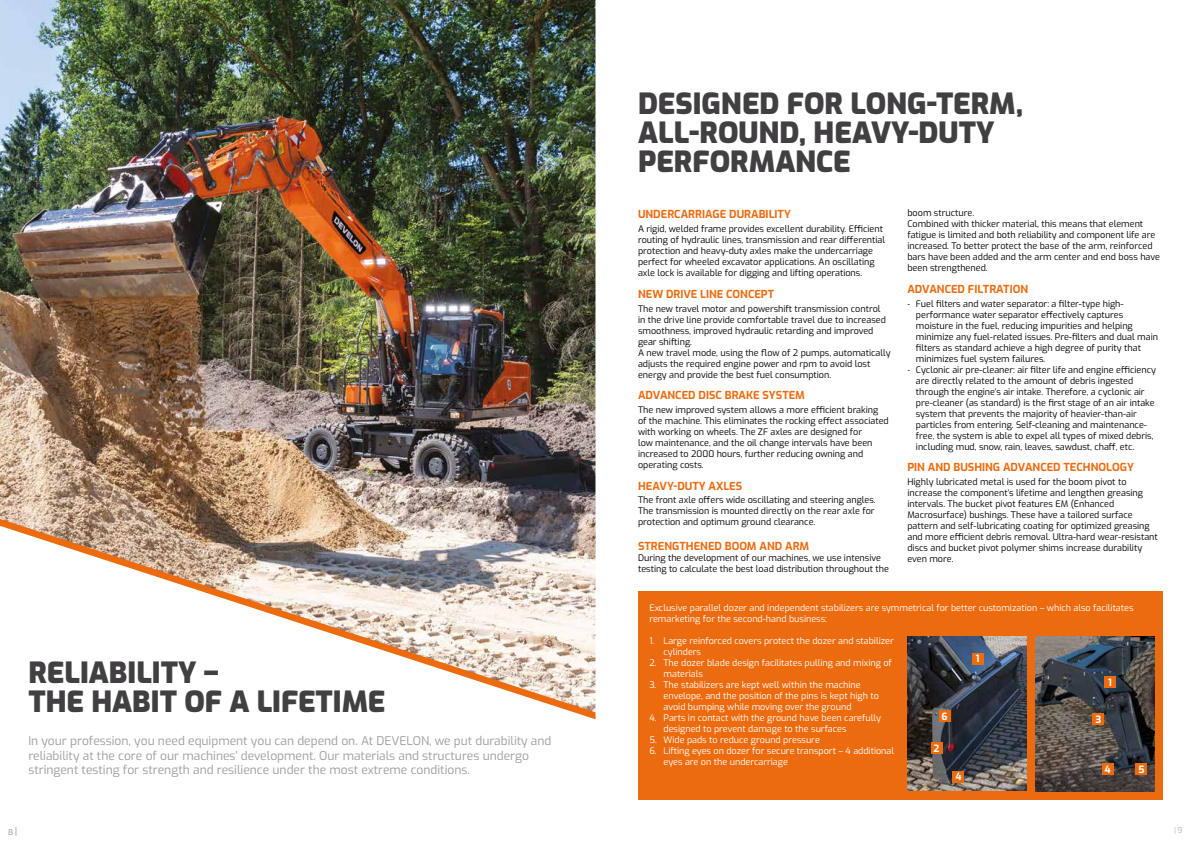
<style>
.page{position:relative;width:1191px;height:842px;background:#fff}
.page>*{position:absolute;margin:0;border:0;box-sizing:border-box;transform-origin:0 0}
.t1{font:900 29px/29px "Exo";color:#413f42}
.t2{font:12px/14.4px "Exo";color:#9d9d9c}
.t3{font:700 11px "Exo";color:#ed6b0f}
.t4{font:700 10px "Exo";color:#fff}
.t5{font:9px/11px "Exo";color:#000}
.t6{font:9px/11px "Exo";color:#fff}
.t7{font:8px "Exo";color:#969396}
.t8{font:8px "Exo";color:#b2b2b2}
.s1{font-family:"Meta Pro Norm"}
.s2{font-size:10px}
</style>
<div class="page">
<img style="left:0;top:0;width:595px;height:519px">
<svg style="left:0;top:519px;width:595px;height:200px"></svg>
<div style="left:638px;top:591px;width:524px;height:208px;background:#ed6b0f"></div>
<img style="left:907px;top:636px;width:119px;height:155px">
<div style="left:972px;top:653px;width:11px;height:11px;background:#ed6b0f"></div>
<div style="left:930px;top:742px;width:12px;height:11px;background:#ed6b0f"></div>
<div style="left:939px;top:710px;width:11px;height:11px;background:#ed6b0f"></div>
<div style="left:952px;top:771px;width:12px;height:11px;background:#ed6b0f"></div>
<img style="left:1035px;top:636px;width:119px;height:155px">
<div style="left:1104px;top:676px;width:11px;height:12px;background:#ed6b0f"></div>
<div style="left:1092px;top:713px;width:12px;height:12px;background:#ed6b0f"></div>
<div style="left:1102px;top:763px;width:11px;height:11px;background:#ed6b0f"></div>
<div style="left:1135px;top:764px;width:12px;height:11px;background:#ed6b0f"></div>
<h1 class="t1" style="left:28px;top:657px;width:358px">RELIABILITY –<br>THE HABIT OF A LIFETIME</h1>
<p class="t2" style="left:28px;top:733px;width:524px">In your profession, you need equipment you can depend on. At DEVELON, we put durability and reliability at the core of our machines’ development. Our materials and structures undergo stringent testing for strength and resilience under the most extreme conditions.</p>
<h1 class="t1" style="left:638px;top:88px;width:387px">DESIGNED FOR LONG-TERM,<br>ALL-ROUND, HEAVY-DUTY<br>PERFORMANCE</h1>
<p class="t3" style="left:638px;top:207px;width:154px">UNDERCARRIAGE DURABILITY</p>
<p class="t5" style="left:638px;top:223px;width:249px">A rigid, welded frame provides excellent durability. Efficient routing of hydraulic lines, transmission and rear differential protection and heavy-duty axles make the undercarriage perfect for wheeled excavator applications. An oscillating axle lock is available for digging and lifting operations.</p>
<p class="t3" style="left:638px;top:286px;width:138px">NEW DRIVE LINE CONCEPT</p>
<p class="t5" style="left:638px;top:302px;width:254px">The new travel motor and powershift transmission control<br>in the drive line provide comfortable travel due to increased smoothness, improved hydraulic retarding and improved gear shifting.<br>A new travel mode, using the flow of 2 pumps, automatically adjusts the required engine power and rpm to avoid lost energy and provide the best fuel consumption.</p>
<p class="t3" style="left:638px;top:387px;width:168px">ADVANCED DISC BRAKE SYSTEM</p>
<p class="t5" style="left:638px;top:404px;width:252px">The new improved system allows a more efficient braking of the machine. This eliminates the rocking effect associated with working on wheels. The ZF axles are designed for<br>low maintenance, and the oil change intervals have been increased to 2000 hours, further reducing owning and operating costs.</p>
<p class="t3" style="left:638px;top:478px;width:106px">HEAVY-DUTY AXLES</p>
<p class="t5" style="left:638px;top:494px;width:239px">The front axle offers wide oscillating and steering angles.<br>The transmission is mounted directly on the rear axle for protection and optimum ground clearance.</p>
<p class="t3" style="left:638px;top:538px;width:173px">STRENGTHENED BOOM AND ARM</p>
<p class="t5" style="left:638px;top:551px;width:252px">During the development of our machines, we use intensive testing to calculate the best load distribution throughout the</p>
<p class="t5" style="left:907px;top:207px;width:254px">boom structure.<br>Combined with thicker material, this means that element fatigue is limited and both reliability and component life are increased. To better protect the base of the arm, reinforced bars have been added and the arm center and end boss have been strengthened.</p>
<p class="t3" style="left:907px;top:281px;width:122px">ADVANCED FILTRATION</p>
<p class="t5" style="left:916px;top:298px;width:244px;text-indent:-9px"><span class="s1">-</span> Fuel filters and water separator: a filter-type high&shy;performance water separator effectively captures moisture in the fuel, reducing impurities and helping minimize any fuel-related issues. Pre-filters and dual main filters as standard achieve a high degree of purity that minimizes fuel system failures.</p>
<p class="t5" style="left:916px;top:364px;width:241px;text-indent:-9px"><span class="s1">-</span> Cyclonic air pre-cleaner: air filter life and engine efficiency are directly related to the amount of debris ingested through the engine’s air intake. Therefore, a cyclonic air pre-cleaner (as standard) is the first stage of an air intake system that prevents the majority of heavier-than-air particles from entering. Self-cleaning and maintenance&shy;free, the system is able to expel all types of mixed debris, including mud, snow, rain, leaves, sawdust, chaff, etc.</p>
<p class="t3" style="left:907px;top:459px;width:228px">PIN AND BUSHING ADVANCED TECHNOLOGY</p>
<p class="t5" style="left:907px;top:476px;width:252px">Highly lubricated metal is used for the boom pivot to increase the component’s lifetime and lengthen greasing intervals. The bucket pivot features EM (Enhanced Macrosurface) bushings. These have a tailored surface pattern and self-lubricating coating for optimized greasing and more efficient debris removal. Ultra-hard wear-resistant discs and bucket pivot polymer shims increase durability even more.</p>
<p class="t6" style="left:649px;top:602px;width:485px">Exclusive parallel dozer and independent stabilizers are symmetrical for better customization – which also facilitates remarketing for the second-hand business:</p>
<p class="t6" style="left:663px;top:635px;width:232px;text-indent:-14px">1. Large reinforced covers protect the dozer and stabilizer cylinders</p>
<p class="t6" style="left:663px;top:657px;width:230px;text-indent:-14px">2. The dozer blade design facilitates pulling and mixing of materials</p>
<p class="t6" style="left:663px;top:679px;width:217px;text-indent:-14px">3. The stabilizers are kept well within the machine envelope, and the position of the pins is kept high to avoid bumping while moving over the ground</p>
<p class="t6" style="left:663px;top:712px;width:219px;text-indent:-14px">4. Parts in contact with the ground have been carefully designed to prevent damage to the surfaces</p>
<p class="t6" style="left:649px;top:734px;width:172px">5. Wide pads to reduce ground pressure</p>
<p class="t6" style="left:663px;top:745px;width:232px;text-indent:-14px">6. Lifting eyes on dozer for secure transport – 4 additional eyes are on the undercarriage</p>
<p class="t4" style="left:976px;top:651px;width:5px">1</p>
<p class="t4" style="left:1108px;top:675px;width:5px">1</p>
<p class="t4" style="left:941px;top:709px;width:8px">6</p>
<p class="t4" style="left:1095px;top:712px;width:7px">3</p>
<p class="t4" style="left:933px;top:741px;width:7px">2</p>
<p class="t4" style="left:1104px;top:762px;width:8px">4</p>
<p class="t4" style="left:1138px;top:762px;width:8px">5</p>
<p class="t4" style="left:955px;top:770px;width:8px">4</p>
<p class="t7" style="left:8px;top:826px;width:11px">8<span class="s2">|</span></p>
<p class="t8" style="left:1174px;top:824px;width:10px">| 9</p>
</div>
